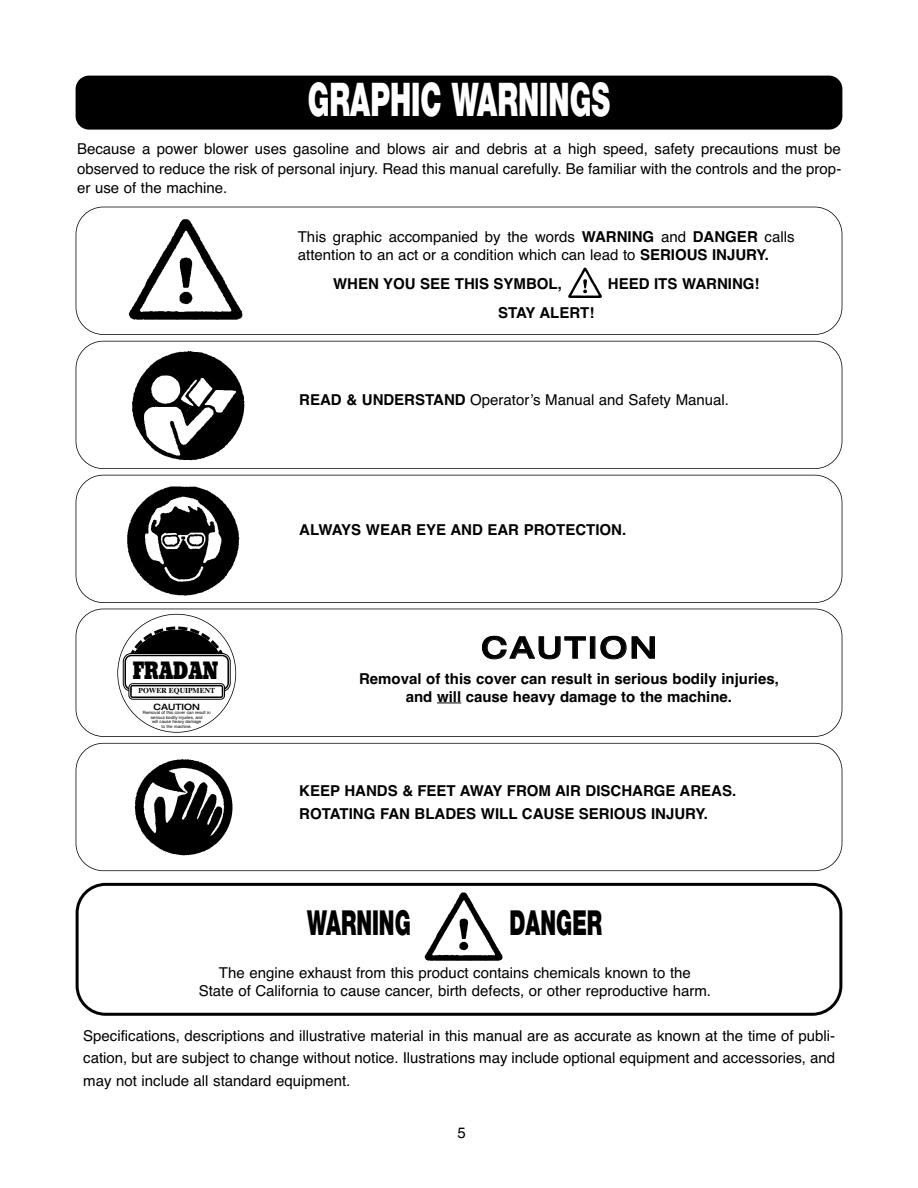
<style>
.page{position:relative;width:918px;height:1188px;background:#fff}
.page>*{position:absolute;margin:0;border:0;box-sizing:border-box;transform-origin:0 0}
.t1{font:900 46.5px "Helvetica Neue";color:#fff;scale:.6 1}
.t2{font:900 34.5px "Helvetica Neue";color:#000;scale:.6 1}
.t3{font:500 expanded 30px "Helvetica Neue";letter-spacing:.095em;color:#000}
.t4{font:800 24px "Cg Beton";color:#000;scale:.8 1}
.t5{font:15px/19.5px "Helvetica";color:#000;text-align:justify}
.t6{font:700 15px/22.5px "Helvetica";color:#000}
.t7{font:500 expanded 8.7px "Helvetica Neue";color:#000}
.t8{font:700 7.5px "Times";color:#000}
.t9{font:4.35px/4.5px "Helvetica";color:#000;text-align:center}
.s1{font-weight:700}
</style>
<div class="page">
<div style="left:76px;top:207px;width:766px;height:128px;border:2px solid #000;border-radius:28px"></div>
<div style="left:76px;top:341px;width:766px;height:128px;border:2px solid #000;border-radius:28px"></div>
<div style="left:76px;top:475px;width:766px;height:128px;border:2px solid #000;border-radius:28px"></div>
<svg style="left:76px;top:883px;width:766px;height:133px"></svg>
<div style="left:76px;top:76px;width:766px;height:54px;background:#000;border-radius:14px"></div>
<img style="left:129px;top:219px;width:114px;height:101px">
<img style="left:422px;top:891px;width:83px;height:72px">
<img style="left:132px;top:351px;width:113px;height:110px">
<img style="left:127px;top:486px;width:113px;height:110px">
<div style="left:76px;top:609px;width:766px;height:128px;border:2px solid #000;border-radius:28px"></div>
<div style="left:76px;top:743px;width:766px;height:128px;border:2px solid #000;border-radius:28px"></div>
<div style="left:117px;top:614px;width:119px;height:119px;border:2px solid #000;border-radius:50%"></div>
<svg style="left:122px;top:625px;width:109px;height:100px"></svg>
<img style="left:134px;top:759px;width:99px;height:97px">
<img style="left:568px;top:267px;width:34px;height:31px">
<svg style="left:437px;top:703px;width:24px;height:1px"></svg>
<h1 class="t1" style="left:308px;top:83px;width:505px">GRAPHIC WARNINGS</h1>
<p class="t5" style="left:77px;top:139px;width:766px">Because a power blower uses gasoline and blows air and debris at a high speed, safety precautions must be observed to reduce the risk of personal injury. Read this manual carefully. Be familiar with the controls and the prop&shy;er use of the machine.</p>
<p class="t5" style="left:298px;top:228px;width:498px;line-height:18px">This graphic accompanied by the words <span class="s1">WARNING</span> and <span class="s1">DANGER</span> calls attention to an act or a condition which can lead to <span class="s1">SERIOUS INJURY.</span></p>
<p class="t6" style="left:333px;top:273px;width:230px">WHEN YOU SEE THIS SYMBOL,</p>
<p class="t6" style="left:608px;top:273px;width:153px">HEED ITS WARNING!</p>
<p class="t6" style="left:498px;top:301px;width:98px">STAY ALERT!</p>
<p class="t5" style="left:299px;top:390px;width:431px"><span class="s1">READ &amp; UNDERSTAND</span> Operator’s Manual and Safety Manual.</p>
<h3 class="t4" style="left:133px;top:656px;width:108px">FRADAN</h3>
<p class="t8" style="left:138px;top:686px;width:78px">POWER EQUIPMENT</p>
<p class="t7" style="left:154px;top:704px;width:48px">CAUTION</p>
<p class="t9" style="left:143px;top:711px;width:69px">Removal of this cover can result in serious bodily injuries, and<br>will cause heavy damage<br>to the machine.</p>
<p class="t6" style="left:299px;top:519px;width:328px">ALWAYS WEAR EYE AND EAR PROTECTION.</p>
<h3 class="t3" style="left:481px;top:637px;width:177px">CAUTION</h3>
<p class="t6" style="left:359px;top:670px;width:421px;line-height:18px;text-align:center">Removal of this cover can result in serious bodily injuries, and will cause heavy damage to the machine.</p>
<p class="t6" style="left:299px;top:780px;width:438px">KEEP HANDS &amp; FEET AWAY FROM AIR DISCHARGE AREAS.<br>ROTATING FAN BLADES WILL CAUSE SERIOUS INJURY.</p>
<h2 class="t2" style="left:307px;top:910px;width:174px">WARNING</h2>
<h2 class="t2" style="left:510px;top:910px;width:156px">DANGER</h2>
<p class="t5" style="left:199px;top:963px;width:514px;line-height:18px;text-align:center">The engine exhaust from this product contains chemicals known to the<br>State of California to cause cancer, birth defects, or other reproductive harm.</p>
<p class="t5" style="left:83px;top:1024px;width:754px;line-height:22.5px">Specifications, descriptions and illustrative material in this manual are as accurate as known at the time of publi&shy;cation, but are subject to change without notice. Ilustrations may include optional equipment and accessories, and may not include all standard equipment.</p>
<p class="t5" style="left:457px;top:1123px;width:10px">5</p>
</div>
